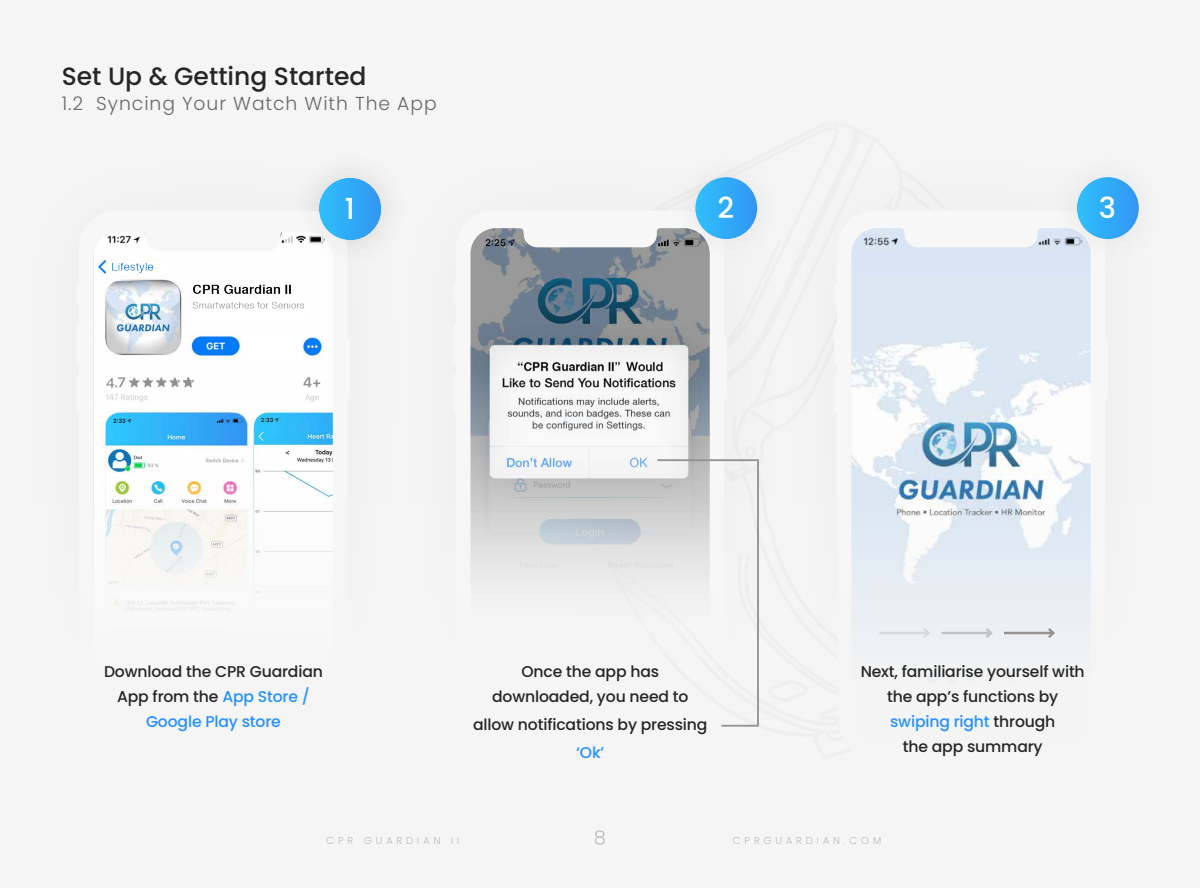
<style>
.page{position:relative;width:1200px;height:888px;background:#f5f5f5}
.page>*{position:absolute;margin:0;border:0;box-sizing:border-box;transform-origin:0 0}
.t1{font:500 28.94px "Poppins";color:#fff}
.t2{font:500 25px "Poppins";color:#262626}
.t3{font:300 18.75px "Poppins";letter-spacing:.05em;color:#696969}
.t4{font:200 18.75px "Poppins";color:#9e9e9e}
.t5{font:500 15.62px/25px "Poppins";letter-spacing:-.01em;color:#262626;text-align:center}
.t6{font:500 15.62px "Poppins";color:#2691ff}
.t7{font:14.44px "Helvetica";color:#8b8c91;scale:1.11 1}
.t8{font:200 10px "Poppins";letter-spacing:.4em;color:#9e9e9e}
.s1{color:#2691ff}
</style>
<div class="page">
<img style="left:851px;top:228px;width:240px;height:452px">
<div style="left:1044px;top:144px;width:128px;height:128px;background:#000;opacity:.08"></div>
<div style="left:1077px;top:177px;width:62px;height:62px;background:linear-gradient(to right,#2dbefb,#3899f2);border-radius:31px"></div>
<img style="left:470px;top:228px;width:240px;height:357px">
<hr style="left:1004px;top:631px;width:49px;height:3px;background:#989392">
<svg style="left:1045px;top:625px;width:12px;height:15px"></svg>
<hr style="left:942px;top:631px;width:49px;height:3px;background:#989392">
<svg style="left:983px;top:627px;width:10px;height:11px"></svg>
<hr style="left:879px;top:631px;width:50px;height:3px;background:#989392">
<svg style="left:921px;top:627px;width:10px;height:11px"></svg>
<div style="left:662px;top:144px;width:129px;height:128px;background:#000;opacity:.08"></div>
<div style="left:695px;top:177px;width:62px;height:62px;background:linear-gradient(to right,#33c0fb,#3297f2);border-radius:31px"></div>
<img style="left:98px;top:232px;width:235px;height:373px">
<div style="left:286px;top:145px;width:128px;height:128px;background:#f4f4f4"></div>
<div style="left:319px;top:178px;width:62px;height:62px;background:linear-gradient(to right,#30bffb,#3397f2);border-radius:31px"></div>
<svg style="left:655px;top:458px;width:104px;height:269px"></svg>
<div style="left:242px;top:331px;width:58px;height:35px;background:#fff"></div>
<div style="left:105px;top:376px;width:11px;height:13px;background:#fff;border-radius:50%"></div>
<svg style="left:183px;top:376px;width:12px;height:13px"></svg>
<h2 class="t2" style="left:62px;top:62px;width:306px">Set Up &amp; Getting Started</h2>
<p class="t3" style="left:62px;top:93px;width:376px">1.2 Syncing Your Watch With The App</p>
<p class="t7" style="left:106px;top:371px;width:9px">4</p>
<h1 class="t1" style="left:345px;top:192px;width:12px">1</h1>
<h1 class="t1" style="left:718px;top:191px;width:18px">2</h1>
<h1 class="t1" style="left:1099px;top:191px;width:19px">3</h1>
<p class="t5" style="left:104px;top:658px;width:220px">Download the CPR Guardian<br>App from the <span class="s1">App Store /<br>Google Play store</span></p>
<p class="t5" style="left:492px;top:658px;width:198px">Once the app has downloaded, you need to</p>
<p class="t5" style="left:473px;top:712px;width:236px">allow notifications by pressing</p>
<p class="t6" style="left:576px;top:743px;width:29px">‘Ok’</p>
<p class="t5" style="left:861px;top:658px;width:226px">Next, familiarise yourself with the app’s functions by <span class="s1">swiping right</span> through<br>the app summary</p>
<p class="t8" style="left:326px;top:835px;width:134px">CPR GUARDIAN II</p>
<p class="t4" style="left:594px;top:826px;width:13px">8</p>
<p class="t8" style="left:733px;top:835px;width:150px">CPRGUARDIAN.COM</p>
</div>
